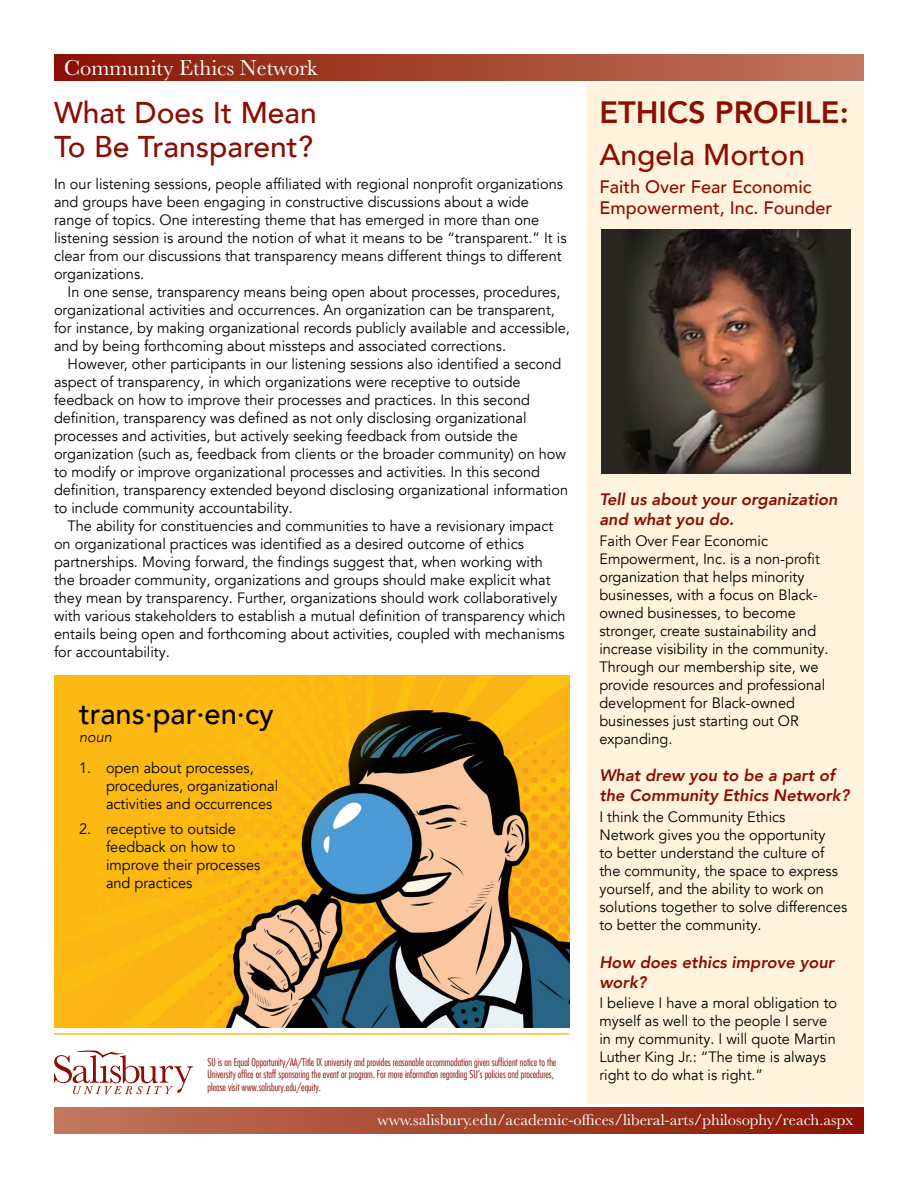
<style>
.page{position:relative;width:918px;height:1188px;background:#fff}
.page>*{position:absolute;margin:0;border:0;box-sizing:border-box;transform-origin:0 0}
.t1{font:800 30.75px "Avenir LT Com";color:#8b0e04}
.t2{font:500 30px/34.5px "Avenir LT Com";color:#8b0e04}
.t3{font:500 30px "Avenir LT Com";color:#000}
.t4{font:22.5px "Baskerville";color:#fff}
.t5{font:500 18px/21.6px "Avenir LT Com";color:#8b0e04}
.t6{font:italic 800 16.5px/19.8px "Avenir LT Com";color:#8b0e04}
.t7{font:16.2px "Baskerville";color:#fff}
.t8{font:15px/18px "Avenir LT Com";color:#000}
.t9{font:italic 300 15px "Avenir LT Com";color:#000}
.t10{font:300 condensed 10.5px/12.6px "Futura Com";color:#8b0e04}
</style>
<div class="page">
<img style="left:62px;top:675px;width:507px;height:352px">
<svg style="left:54px;top:1051px;width:139px;height:43px"></svg>
<div style="left:54px;top:54px;width:810px;height:27px;background:linear-gradient(to right,#8a1301,#c0785d)"></div>
<div style="left:54px;top:1107px;width:810px;height:27px;background:linear-gradient(to right,#c1795e,#8a1302)"></div>
<div style="left:588px;top:84px;width:276px;height:1020px;background:#fff3dd"></div>
<div style="left:601px;top:229px;width:249px;height:244px;background:#27271f"></div>
<img style="left:626px;top:229px;width:199px;height:244px">
<hr style="left:54px;top:1033px;width:515px;height:2px;background:#fdb913">
<p class="t4" style="left:64px;top:54px;width:255px">Community Ethics Network</p>
<p class="t2" style="left:54px;top:96px;width:264px">What Does It Mean<br>To Be Transparent?</p>
<p class="t8" style="left:54px;top:175px;width:514px">In our listening sessions, people affiliated with regional nonprofit organizations and groups have been engaging in constructive discussions about a wide range of topics. One interesting theme that has emerged in more than one listening session is around the notion of what it means to be “transparent.” It is clear from our discussions that transparency means different things to different organizations.</p>
<p class="t8" style="left:54px;top:283px;width:518px;text-indent:14px">In one sense, transparency means being open about processes, procedures, organizational activities and occurrences. An organization can be transparent, for instance, by making organizational records publicly available and accessible, and by being forthcoming about missteps and associated corrections.</p>
<p class="t8" style="left:54px;top:355px;width:516px;text-indent:14px">However, other participants in our listening sessions also identified a second aspect of transparency, in which organizations were receptive to outside feedback on how to improve their processes and practices. In this second definition, transparency was defined as not only disclosing organizational processes and activities, but actively seeking feedback from outside the organization (such as, feedback from clients or the broader community) on how to modify or improve organizational processes and activities. In this second definition, transparency extended beyond disclosing organizational information to include community accountability.</p>
<p class="t8" style="left:54px;top:517px;width:513px;text-indent:14px">The ability for constituencies and communities to have a revisionary impact on organizational practices was identified as a desired outcome of ethics partnerships. Moving forward, the findings suggest that, when working with the broader community, organizations and groups should make explicit what they mean by transparency. Further, organizations should work collaboratively with various stakeholders to establish a mutual definition of transparency which entails being open and forthcoming about activities, coupled with mechanisms for accountability.</p>
<p class="t1" style="left:599px;top:94px;width:251px">ETHICS PROFILE:</p>
<p class="t2" style="left:599px;top:137px;width:207px">Angela Morton</p>
<p class="t5" style="left:599px;top:176px;width:234px">Faith Over Fear Economic<br>Empowerment, Inc. Founder</p>
<p class="t6" style="left:599px;top:490px;width:240px">Tell us about your organization and what you do.</p>
<p class="t8" style="left:599px;top:532px;width:231px">Faith Over Fear Economic<br>Empowerment, Inc. is a non-profit organization that helps minority businesses, with a focus on Black&shy;owned businesses, to become stronger, create sustainability and increase visibility in the community.<br>Through our membership site, we provide resources and professional development for Black-owned businesses just starting out OR expanding.</p>
<p class="t6" style="left:599px;top:766px;width:251px">What drew you to be a part of the Community Ethics Network?</p>
<p class="t8" style="left:599px;top:808px;width:249px">I think the Community Ethics<br>Network gives you the opportunity<br>to better understand the culture of the community, the space to express yourself, and the ability to work on solutions together to solve differences to better the community.</p>
<p class="t6" style="left:599px;top:952px;width:236px">How does ethics improve your work?</p>
<p class="t8" style="left:599px;top:994px;width:239px">I believe I have a moral obligation to myself as well to the people I serve in my community. I will quote Martin Luther King Jr.: “The time is always right to do what is right.”</p>
<p class="t7" style="left:378px;top:1111px;width:477px">www.salisbury.edu/academic-offices/liberal-arts/philosophy/reach.aspx</p>
<p class="t3" style="left:79px;top:696px;width:196px">trans·par·en·cy</p>
<p class="t9" style="left:79px;top:728px;width:34px">noun</p>
<p class="t8" style="left:106px;top:759px;width:174px;text-indent:-27px">1. open about processes, procedures, organizational activities and occurrences</p>
<p class="t8" style="left:106px;top:820px;width:156px;text-indent:-27px">2. receptive to outside feedback on how to improve their processes and practices</p>
<p class="t10" style="left:208px;top:1055px;width:350px">SU is an Equal Opportunity/AA/Title IX university and provides reasonable accommodation given sufficient notice to the<br>University office or staff sponsoring the event or program. For more information regarding SU’s policies and procedures, please visit www.salisbury.edu/equity.</p>
</div>
